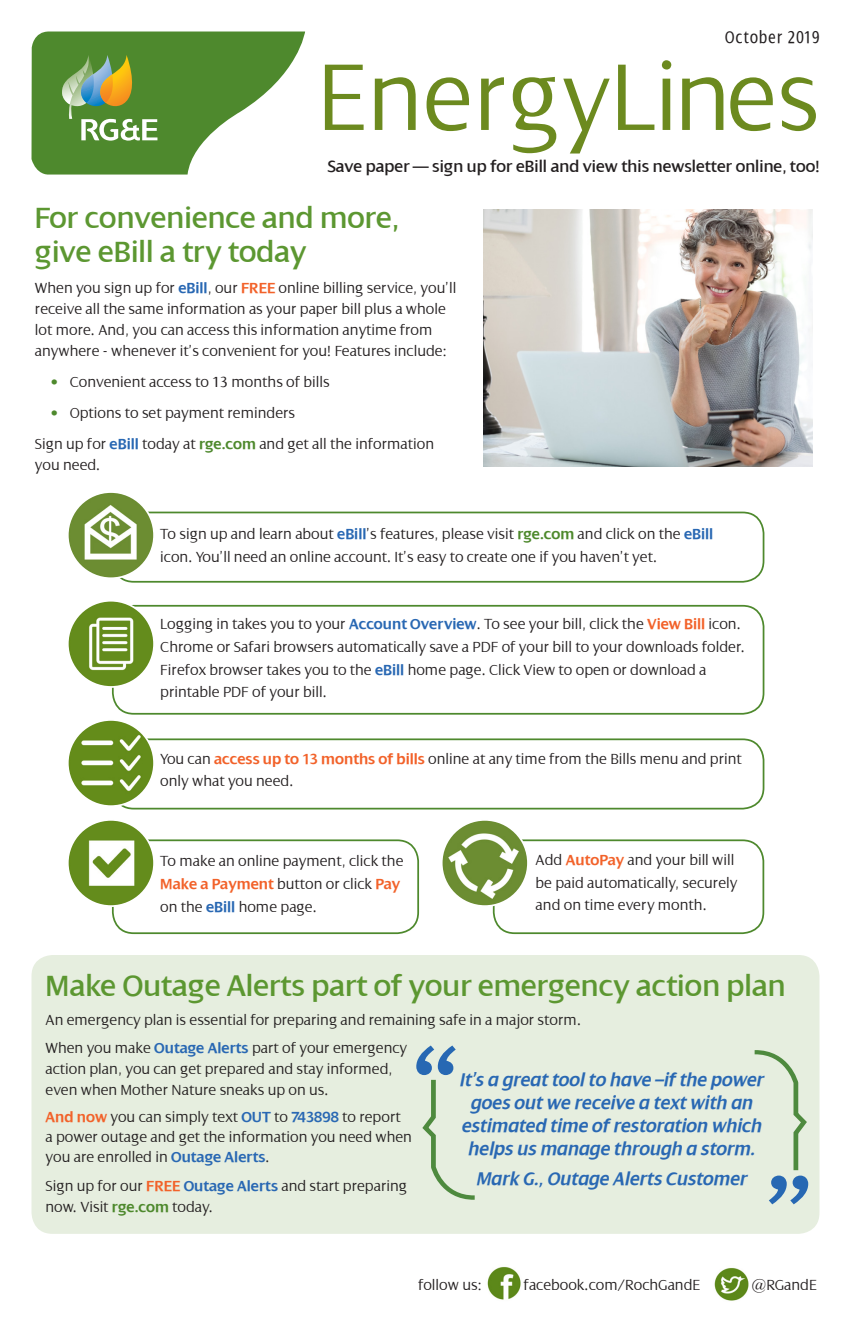
<style>
.page{position:relative;width:851px;height:1339px;background:#fff}
.page>*{position:absolute;margin:0;border:0;box-sizing:border-box;transform-origin:0 0}
.t1{font:extra-condensed 112.35px "Gloucester";color:#2768b3;scale:1.09 1}
.t2{font:extra-condensed 109.55px "Gloucester";color:#2768b3;scale:1.12 1}
.t3{font:300 102.02px "Dialog";color:#6c8a1f}
.t4{font:31.5px/33.2px "Dialog";color:#5c9731}
.t5{font:italic 600 19.78px/23.1px "Dialog";color:#2968b3;text-align:center}
.t6{font:condensed 18.38px "Dialog";letter-spacing:.07em;color:#231f20}
.t7{font:17.5px "Dialog";color:#231f20}
.t8{font:300 15.75px/22.8px "Dialog";color:#231f20}
.s1{font-weight:600;color:#2968b3}
.s2{font-weight:600;color:#f2622a}
.s3{color:#4e892d}
.s4{font-weight:600;color:#4e892d}
.s5{font-size:109.55px}
</style>
<div class="page">
<svg style="left:32px;top:31px;width:273px;height:144px"></svg>
<img style="left:485px;top:1264px;width:37px;height:37px;border-radius:19px">
<img style="left:712px;top:1265px;width:38px;height:38px;border-radius:19px">
<div style="left:32px;top:955px;width:787px;height:279px;background:#e6eedf;border-radius:21px"></div>
<svg style="left:422px;top:1079px;width:53px;height:121px"></svg>
<svg style="left:754px;top:1050px;width:53px;height:121px"></svg>
<img style="left:483px;top:210px;width:329px;height:257px">
<div style="left:112px;top:512px;width:652px;height:71px;border:2px solid #4e892d;border-radius:21px"></div>
<img style="left:68px;top:492px;width:86px;height:86px;border-radius:43px">
<div style="left:67px;top:491px;width:88px;height:88px;border:2px solid #fff;border-radius:50%"></div>
<div style="left:112px;top:605px;width:652px;height:110px;border:2px solid #4e892d;border-radius:21px"></div>
<div style="left:112px;top:738px;width:652px;height:71px;border:2px solid #4e892d;border-radius:21px"></div>
<img style="left:68px;top:601px;width:86px;height:86px;border-radius:43px">
<div style="left:67px;top:600px;width:88px;height:88px;border:2px solid #fff;border-radius:50%"></div>
<img style="left:68px;top:720px;width:86px;height:86px;border-radius:43px">
<div style="left:67px;top:719px;width:88px;height:88px;border:2px solid #fff;border-radius:50%"></div>
<div style="left:112px;top:839px;width:307px;height:95px;border:2px solid #4e892d;border-radius:21px"></div>
<img style="left:68px;top:820px;width:86px;height:86px;border-radius:43px">
<div style="left:67px;top:819px;width:88px;height:88px;border:2px solid #fff;border-radius:50%"></div>
<div style="left:493px;top:839px;width:271px;height:95px;border:2px solid #4e892d;border-radius:21px"></div>
<img style="left:441px;top:820px;width:87px;height:86px;border-radius:43px">
<div style="left:441px;top:819px;width:88px;height:88px;border:2px solid #fff;border-radius:50%"></div>
<p class="t6" style="left:725px;top:27px;width:96px">October 2019</p>
<h3 class="t3" style="left:317px;top:42px;width:504px">EnergyLines</h3>
<p class="t7" style="left:328px;top:157px;width:493px">Save paper — sign up for eBill and view this newsletter online, too!</p>
<h3 class="t4" style="left:35px;top:202px;width:366px">For convenience and more, give eBill a try today</h3>
<p class="t8" style="left:35px;top:277px;width:423px;line-height:21px">When you sign up for <span class="s1">eBill</span>, our <span class="s2">FREE</span> online billing service, you’ll receive all the same information as your paper bill plus a whole lot more. And, you can access this information anytime from anywhere - whenever it’s convenient for you! Features include:</p>
<p class="t8" style="left:51px;top:370px;width:280px"><span class="s3">•</span> Convenient access to 13 months of bills</p>
<p class="t8" style="left:35px;top:397px;width:400px;line-height:31.2px;text-indent:16px"><span class="s3">•</span> Options to set payment reminders<br>Sign up for <span class="s1">eBill</span> today at <span class="s4">rge.com</span> and get all the information</p>
<p class="t8" style="left:35px;top:454px;width:67px">you need.</p>
<p class="t8" style="left:160px;top:522px;width:554px">To sign up and learn about <span class="s1">eBill</span>’s features, please visit <span class="s4">rge.com</span> and click on the <span class="s1">eBill </span>icon. You’ll need an online account. It’s easy to create one if you haven’t yet.</p>
<p class="t8" style="left:160px;top:613px;width:586px">Logging in takes you to your <span class="s1">Account Overview</span>. To see your bill, click the <span class="s2">View Bill</span> icon.<br>Chrome or Safari browsers automatically save a PDF of your bill to your downloads folder.<br>Firefox browser takes you to the <span class="s1">eBill</span> home page. Click View to open or download a printable PDF of your bill.</p>
<p class="t8" style="left:160px;top:747px;width:583px">You can <span class="s2">access up to 13 months of bills</span> online at any time from the Bills menu and print only what you need.</p>
<p class="t8" style="left:160px;top:850px;width:245px">To make an online payment, click the<br><span class="s2">Make a Payment</span> button or click <span class="s2">Pay </span>on the <span class="s1">eBill</span> home page.</p>
<p class="t8" style="left:535px;top:848px;width:203px">Add <span class="s2">AutoPay</span> and your bill will be paid automatically, securely and on time every month.</p>
<h3 class="t4" style="left:46px;top:969px;width:741px">Make Outage Alerts part of your emergency action plan</h3>
<p class="t8" style="left:46px;top:1005px;width:537px;line-height:28.5px">An emergency plan is essential for preparing and remaining safe in a major storm.<br>When you make <span class="s1">Outage Alerts</span> part of your emergency</p>
<p class="t8" style="left:46px;top:1058px;width:348px;line-height:21px">action plan, you can get prepared and stay informed, even when Mother Nature sneaks up on us.</p>
<p class="t8" style="left:46px;top:1107px;width:368px;line-height:19.2px"><span class="s2">And now</span> you can simply text <span class="s1">OUT</span> to <span class="s1">743898</span> to report a power outage and get the information you need when</p>
<p class="t8" style="left:46px;top:1143px;width:363px;line-height:28.5px">you are enrolled in <span class="s1">Outage Alerts</span>.<br>Sign up for our <span class="s2">FREE</span> <span class="s1">Outage Alerts</span> and start preparing</p>
<p class="t8" style="left:46px;top:1195px;width:169px">now. Visit <span class="s4">rge.com</span> today.</p>
<h1 class="t1" style="left:413px;top:1026px;width:128px">‘‘ <span class="s5">‘‘</span></h1>
<p class="t5" style="left:459px;top:1068px;width:305px">It’s a great tool to have –if the power goes out we receive a text with an estimated time of restoration which helps us manage through a storm.</p>
<p class="t5" style="left:475px;top:1167px;width:272px">Mark G., Outage Alerts Customer</p>
<h1 class="t1" style="left:715px;top:1232px;width:41px;rotate:-180deg">‘‘</h1>
<h2 class="t2" style="left:810px;top:1223px;width:40px;rotate:-180deg">‘‘</h2>
<p class="t8" style="left:418px;top:1273px;width:65px">follow us:</p>
<p class="t8" style="left:523px;top:1273px;width:178px">facebook.com/RochGandE</p>
<p class="t8" style="left:751px;top:1273px;width:67px">@RGandE</p>
</div>
